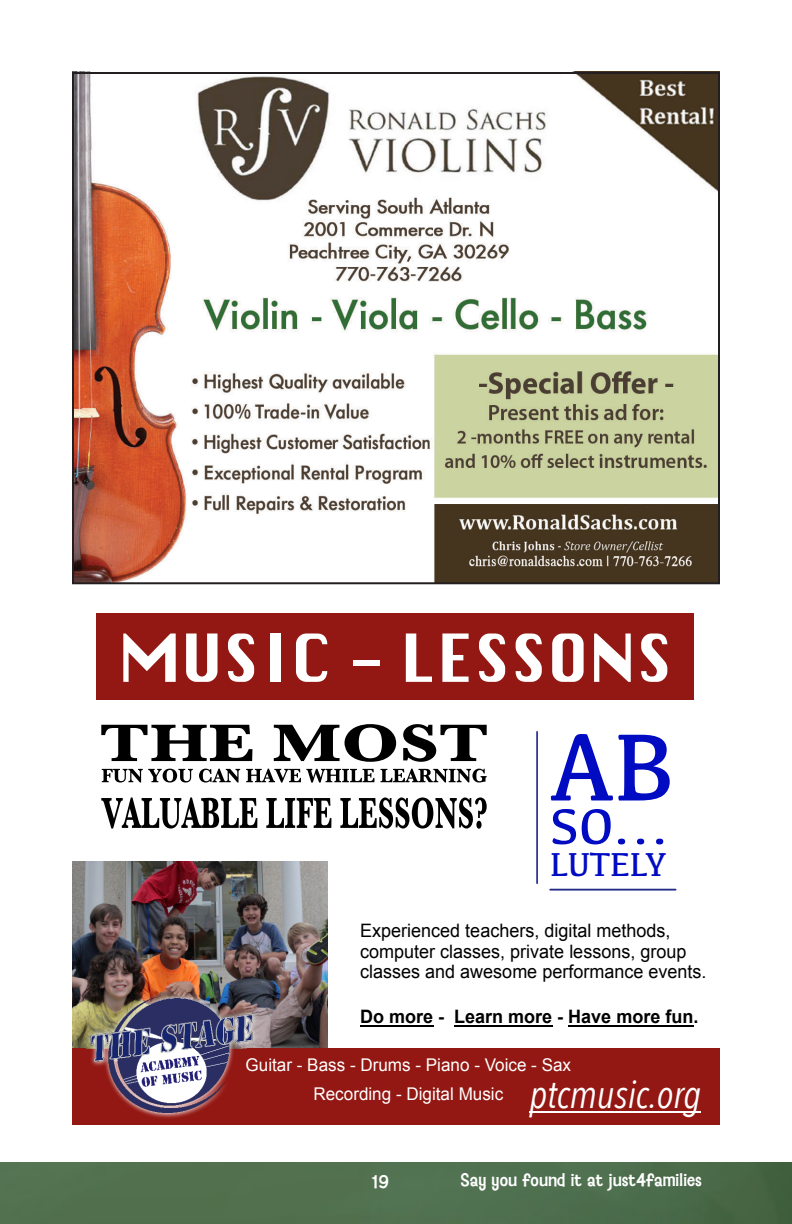
<style>
.page{position:relative;width:792px;height:1224px;background:#fff}
.page>*{position:absolute;margin:0;border:0;box-sizing:border-box;transform-origin:0 0}
.t1{font:98.6px "Kefa";color:#000bc2}
.t2{font:51.6px "Kefa";color:#000bc2}
.t3{font:italic 39.4px "Avenir Next Condensed";color:#fff}
.t4{font:34.4px "Kefa";color:#000bc2}
.t5{font:18.4px/20.6px "Arial";color:#000}
.t6{font:700 18.4px "Arial";color:#000}
.t7{font:17.6px "Arial";color:#fff}
.t8{font:16px "Baileywick JF Gothic";color:#fff}
</style>
<div class="page">
<svg style="left:0;top:1162px;width:792px;height:62px;background:#4f6e4d"></svg>
<img style="left:75px;top:75px;width:642px;height:506px">
<div style="left:72px;top:72px;width:648px;height:512px;border:2px solid #231f20"></div>
<img style="left:72px;top:861px;width:255px;height:188px">
<div style="left:72px;top:1049px;width:648px;height:76px;background:#931712"></div>
<div style="left:96px;top:613px;width:598px;height:86px;background:#931712"></div>
<hr style="left:530px;top:1111px;width:171px;height:2px;background:#fff">
<img style="left:85px;top:992px;width:174px;height:126px">
<img style="left:90px;top:994px;width:164px;height:119px">
<svg style="left:123px;top:634px;width:53px;height:48px"></svg>
<svg style="left:186px;top:634px;width:32px;height:48px"></svg>
<svg style="left:228px;top:633px;width:26px;height:49px"></svg>
<div style="left:270px;top:634px;width:10px;height:48px;background:#fff"></div>
<svg style="left:296px;top:634px;width:31px;height:48px"></svg>
<div style="left:354px;top:660px;width:26px;height:6px;background:#fff"></div>
<svg style="left:406px;top:634px;width:26px;height:48px"></svg>
<svg style="left:442px;top:634px;width:27px;height:48px"></svg>
<svg style="left:479px;top:633px;width:26px;height:49px"></svg>
<svg style="left:516px;top:633px;width:26px;height:49px"></svg>
<svg style="left:552px;top:634px;width:32px;height:48px"></svg>
<svg style="left:594px;top:634px;width:37px;height:48px"></svg>
<svg style="left:641px;top:633px;width:26px;height:49px"></svg>
<svg style="left:101px;top:725px;width:151px;height:36px"></svg>
<svg style="left:274px;top:724px;width:122px;height:38px"></svg>
<svg style="left:403px;top:724px;width:84px;height:38px"></svg>
<svg style="left:102px;top:769px;width:91px;height:14px"></svg>
<svg style="left:199px;top:769px;width:41px;height:14px"></svg>
<svg style="left:246px;top:769px;width:128px;height:14px"></svg>
<svg style="left:380px;top:769px;width:107px;height:14px"></svg>
<svg style="left:101px;top:798px;width:156px;height:31px"></svg>
<svg style="left:266px;top:798px;width:65px;height:30px"></svg>
<svg style="left:340px;top:798px;width:147px;height:31px"></svg>
<hr style="left:360px;top:1025px;width:73px;height:2px;background:#000">
<hr style="left:454px;top:1025px;width:98px;height:2px;background:#000">
<hr style="left:568px;top:1025px;width:125px;height:2px;background:#000">
<hr style="left:536px;top:732px;width:2px;height:151px;background:#313893">
<hr style="left:550px;top:889px;width:126px;height:2px;background:#242c8a">
<p class="t1" style="left:550px;top:706px;width:125px">AB</p>
<p class="t2" style="left:550px;top:795px;width:121px">SO...</p>
<p class="t4" style="left:550px;top:843px;width:118px">LUTELY</p>
<p class="t5" style="left:360px;top:921px;width:348px">Experienced teachers, digital methods, computer classes, private lessons, group classes and awesome performance events.</p>
<p class="t6" style="left:360px;top:1005px;width:340px">Do more - Learn more - Have more fun.</p>
<p class="t7" style="left:246px;top:1053px;width:327px">Guitar - Bass - Drums - Piano - Voice - Sax</p>
<p class="t7" style="left:313px;top:1083px;width:191px">Recording - Digital Music</p>
<p class="t3" style="left:530px;top:1071px;width:173px">ptcmusic.org</p>
<p class="t8" style="left:372px;top:1171px;width:19px">19</p>
<p class="t8" style="left:460px;top:1169px;width:244px">Say you found it at just4families</p>
</div>
